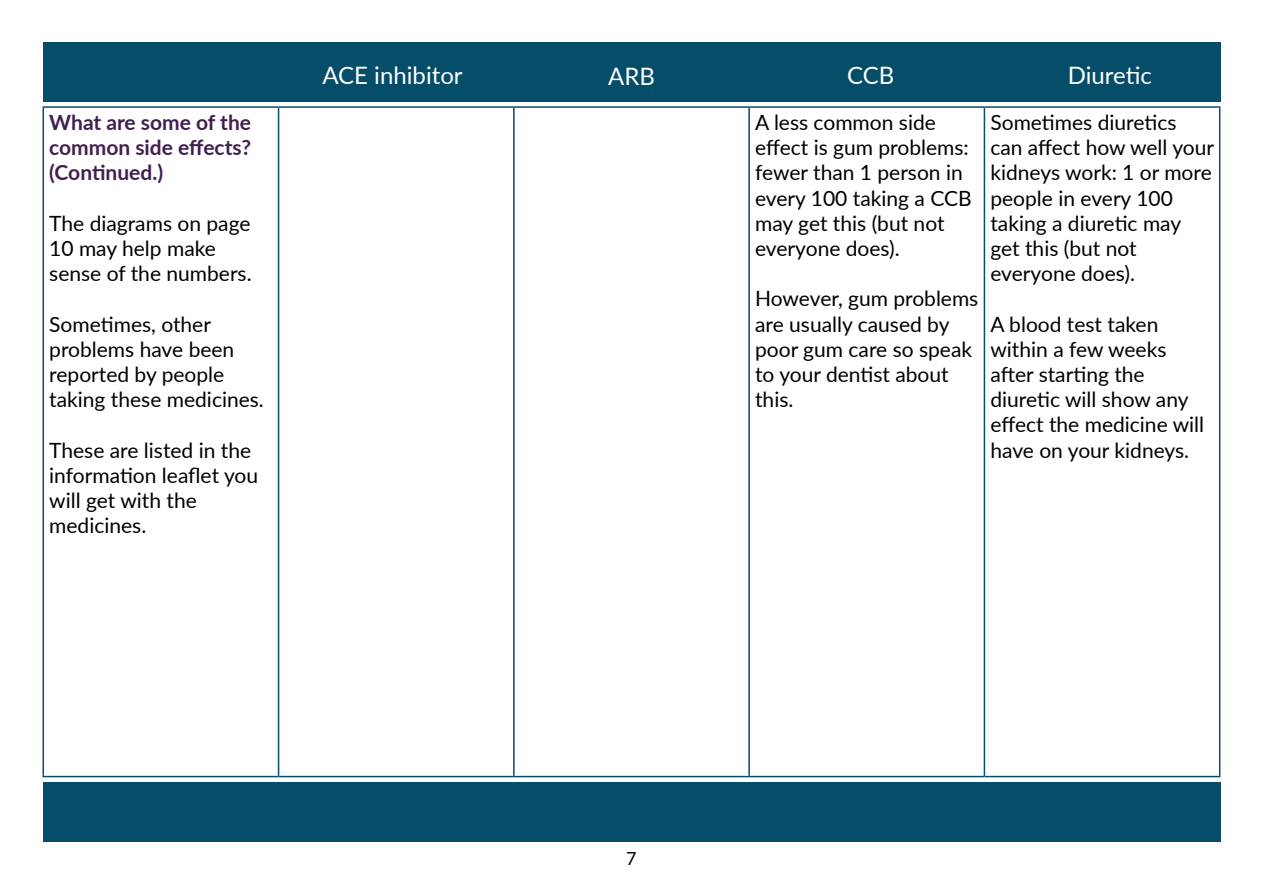
<style>
.page{position:relative;width:1263px;height:893px;background:#fff}
.page>*{position:absolute;margin:0;border:0;box-sizing:border-box;transform-origin:0 0}
.t1{font:24px "Lato";color:#fff}
.t2{font:21px/25.2px "Lato";color:#000}
.t3{font:700 21px/25.2px "Lato";color:#421f51;text-align:justify}
.t4{font:18px "Lato";color:#000}
</style>
<div class="page">
<div style="left:43px;top:43px;width:1177px;height:59px;background:#054d69"></div>
<div style="left:43px;top:782px;width:1177px;height:60px;background:#054d69"></div>
<hr style="left:43px;top:106px;width:236px;height:2px;background:#054d69">
<hr style="left:43px;top:108px;width:1px;height:668px;background:#054d69">
<hr style="left:279px;top:106px;width:235px;height:2px;background:#054d69">
<hr style="left:278px;top:108px;width:1px;height:668px;background:#054d69">
<hr style="left:514px;top:106px;width:235px;height:2px;background:#054d69">
<hr style="left:513px;top:108px;width:2px;height:668px;background:#054d69">
<hr style="left:749px;top:106px;width:235px;height:2px;background:#054d69">
<hr style="left:748px;top:108px;width:2px;height:668px;background:#054d69">
<hr style="left:984px;top:106px;width:236px;height:2px;background:#054d69">
<hr style="left:984px;top:108px;width:1px;height:668px;background:#054d69">
<hr style="left:1219px;top:108px;width:1px;height:668px;background:#054d69">
<hr style="left:43px;top:776px;width:236px;height:1px;background:#054d69">
<hr style="left:279px;top:776px;width:235px;height:1px;background:#054d69">
<hr style="left:514px;top:776px;width:235px;height:1px;background:#054d69">
<hr style="left:749px;top:776px;width:235px;height:1px;background:#054d69">
<hr style="left:984px;top:776px;width:236px;height:1px;background:#054d69">
<p class="t3" style="left:49px;top:109px;width:203px">What are some of the common side effects? (Continued.)</p>
<p class="t2" style="left:49px;top:210px;width:204px">The diagrams on page<br>10 may help make sense of the numbers.</p>
<p class="t2" style="left:49px;top:310px;width:216px">Sometimes, other problems have been reported by people taking these medicines.</p>
<p class="t2" style="left:49px;top:436px;width:210px">These are listed in the information leaflet you will get with the medicines.</p>
<p class="t1" style="left:322px;top:58px;width:142px">ACE inhibitor</p>
<p class="t1" style="left:608px;top:59px;width:48px">ARB</p>
<p class="t1" style="left:847px;top:58px;width:49px">CCB</p>
<p class="t1" style="left:1068px;top:58px;width:86px">Diuretic</p>
<p class="t2" style="left:755px;top:109px;width:218px">A less common side effect is gum problems: fewer than 1 person in every 100 taking a CCB may get this (but not everyone does).</p>
<p class="t2" style="left:755px;top:285px;width:225px">However, gum problems are usually caused by poor gum care so speak to your dentist about this.</p>
<p class="t2" style="left:990px;top:109px;width:225px">Sometimes diuretics<br>can affect how well your kidneys work: 1 or more people in every 100 taking a diuretic may get this (but not everyone does).</p>
<p class="t2" style="left:990px;top:310px;width:215px">A blood test taken within a few weeks after starting the diuretic will show any effect the medicine will have on your kidneys.</p>
<p class="t4" style="left:626px;top:846px;width:12px">7</p>
</div>
